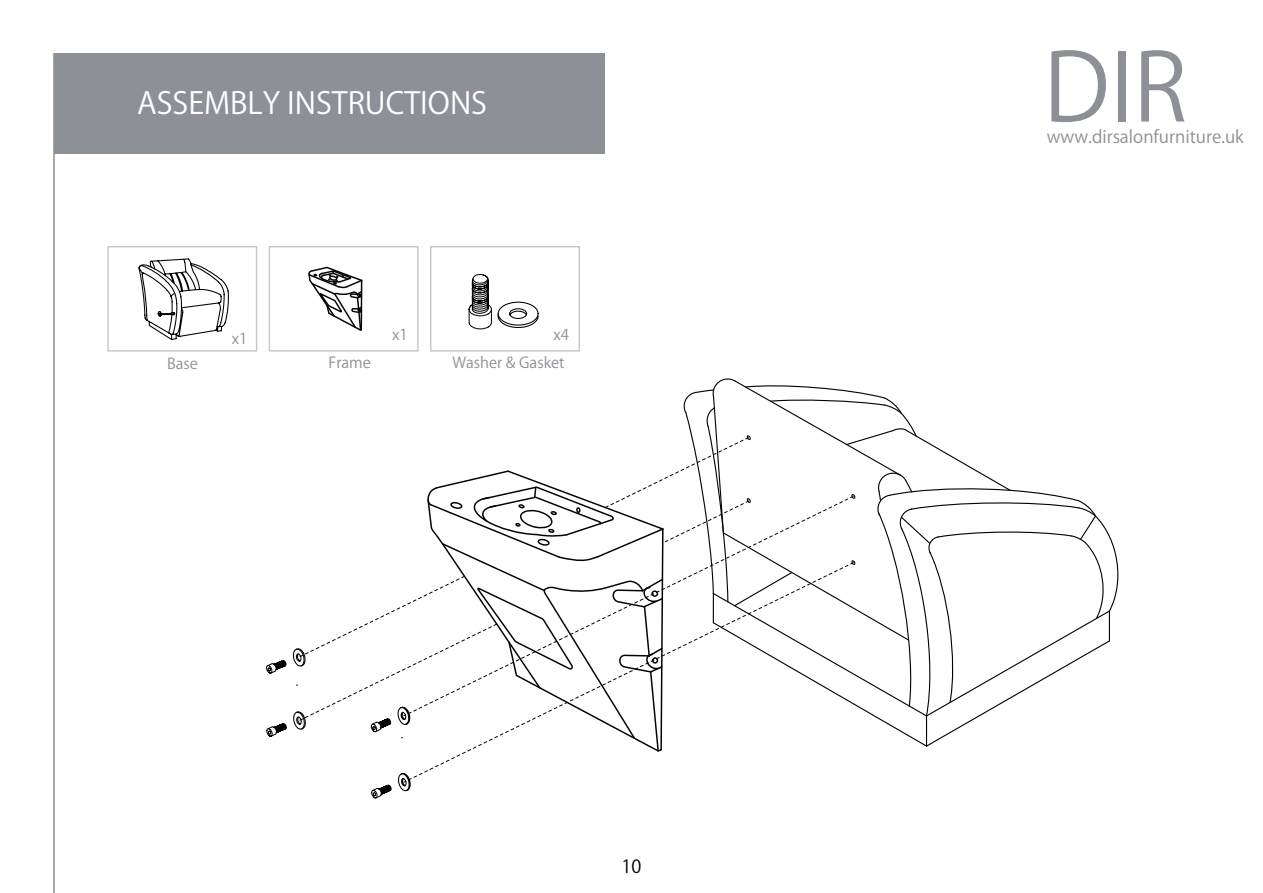
<style>
.page{position:relative;width:1263px;height:893px;background:#fff}
.page>*{position:absolute;margin:0;border:0;box-sizing:border-box;transform-origin:0 0}
.t1{font:93px "Koz Go Pr 6 N";color:#8d9097}
.t2{font:30px "Koz Go Pr 6 N";color:#fff}
.t3{font:18px "Koz Go Pr 6 N";color:#030303}
.t4{font:17.25px "Koz Go Pr 6 N";color:#8d9097}
.t5{font:15px/27.9px "Koz Go Pr 6 N";color:#8d9097;text-align:right}
</style>
<div class="page">
<div style="left:54px;top:53px;width:551px;height:101px;background:#8d9097"></div>
<hr style="left:53px;top:53px;width:2px;height:840px;background:#8d9097">
<div style="left:107px;top:246px;width:150px;height:106px;border:2px solid #c7cacc"></div>
<svg style="left:138px;top:258px;width:91px;height:82px"></svg>
<div style="left:269px;top:246px;width:150px;height:106px;border:2px solid #c7cacc"></div>
<div style="left:430px;top:246px;width:150px;height:106px;border:2px solid #c7cacc"></div>
<svg style="left:468px;top:274px;width:71px;height:56px"></svg>
<svg style="left:308px;top:266px;width:55px;height:65px"></svg>
<svg style="left:266px;top:378px;width:853px;height:421px"></svg>
<div style="left:651px;top:590px;width:7px;height:7px;border:1px solid #030303;border-radius:50%"></div>
<div style="left:652px;top:657px;width:6px;height:7px;border:1px solid #030303;border-radius:50%"></div>
<h2 class="t2" style="left:137px;top:87px;width:351px">ASSEMBLY INSTRUCTIONS</h2>
<p class="t5" style="left:167px;top:350px;width:32px">Base</p>
<p class="t5" style="left:232px;top:325px;width:17px">x1</p>
<p class="t5" style="left:392px;top:321px;width:17px">x1</p>
<p class="t5" style="left:329px;top:349px;width:44px">Frame</p>
<p class="t5" style="left:452px;top:321px;width:118px">x4<br>Washer &amp; Gasket</p>
<p class="t3" style="left:621px;top:856px;width:21px">10</p>
<h1 class="t1" style="left:1043px;top:35px;width:145px">DIR</h1>
<p class="t4" style="left:1047px;top:127px;width:198px">www.dirsalonfurniture.uk</p>
</div>
